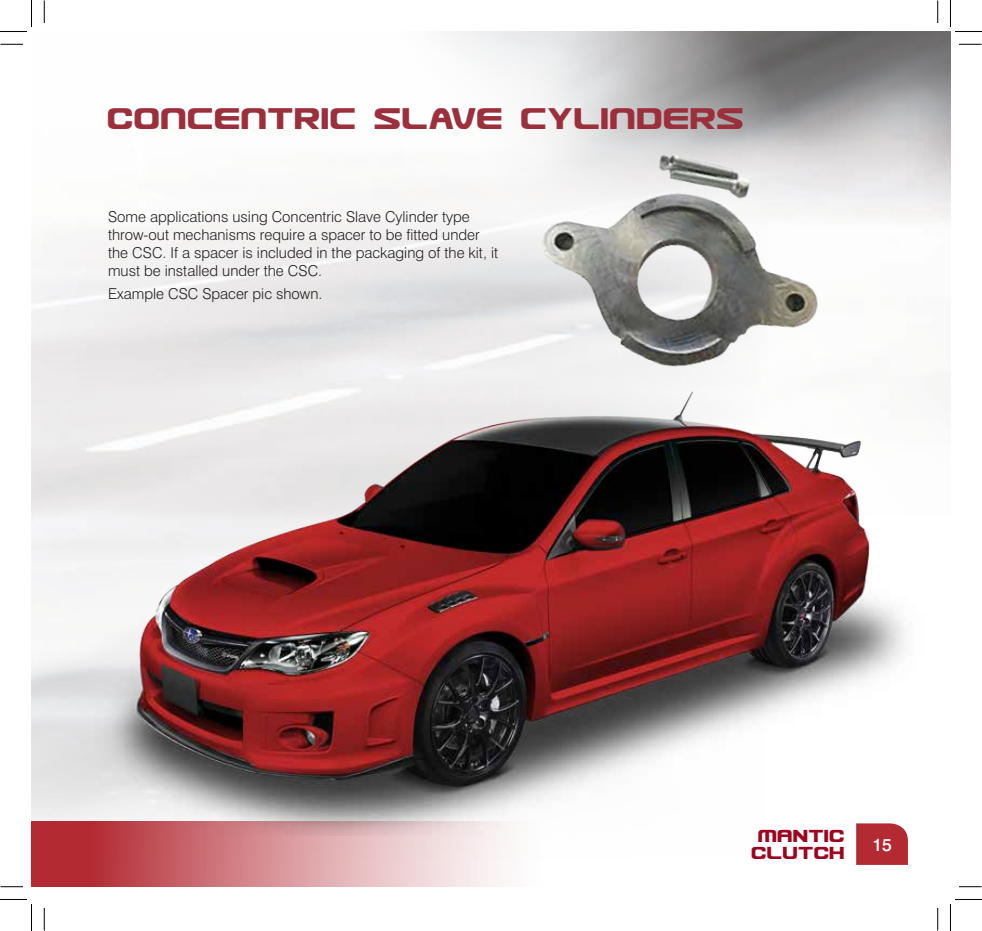
<style>
.page{position:relative;width:982px;height:931px;background:#fff}
.page>*{position:absolute;margin:0;border:0;box-sizing:border-box;transform-origin:0 0}
.t1{font:36px "Usuzi";color:#9b303c}
.t2{font:21px "Usuzi";color:#9d061f}
.t3{font:500 17.4px "Swiss 721 BT";color:#fff}
.t4{font:300 15px/18px "Swiss 721 BT";color:#231f20}
</style>
<div class="page">
<img style="left:768px;top:32px;width:182px;height:353px">
<svg style="left:856px;top:835px;width:51px;height:29px"></svg>
<img style="left:32px;top:32px;width:736px;height:788px">
<div style="left:32px;top:820px;width:556px;height:66px;background:linear-gradient(to right,#ae1e28,#fff)"></div>
<div style="left:32px;top:820px;width:31px;height:66px;background:#b32a33"></div>
<img style="left:488px;top:112px;width:388px;height:276px">
<img style="left:69px;top:388px;width:838px;height:447px">
<svg style="left:0;top:44px;width:23px;height:1px"></svg>
<svg style="left:959px;top:44px;width:22px;height:1px"></svg>
<svg style="left:0;top:886px;width:23px;height:1px"></svg>
<svg style="left:959px;top:886px;width:22px;height:1px"></svg>
<svg style="left:44px;top:0;width:1px;height:23px"></svg>
<svg style="left:44px;top:908px;width:1px;height:22px"></svg>
<svg style="left:937px;top:0;width:1px;height:23px"></svg>
<svg style="left:937px;top:908px;width:1px;height:22px"></svg>
<svg style="left:0;top:0;width:32px;height:32px"></svg>
<svg style="left:0;top:899px;width:32px;height:31px"></svg>
<svg style="left:950px;top:0;width:31px;height:32px"></svg>
<svg style="left:950px;top:899px;width:31px;height:31px"></svg>
<h1 class="t1" style="left:108px;top:100px;width:638px">Concentric slave cylinders</h1>
<p class="t4" style="left:108px;top:208px;width:391px">Some applications using Concentric Slave Cylinder type throw-out mechanisms require a spacer to be fitted under the CSC. If a spacer is included in the packaging of the kit, it must be installed under the CSC.</p>
<p class="t4" style="left:108px;top:284px;width:216px">Example CSC Spacer pic shown.</p>
<h2 class="t2" style="left:758px;top:824px;width:89px">MANTIC</h2>
<h2 class="t2" style="left:752px;top:842px;width:95px">CLUTCH</h2>
<p class="t3" style="left:872px;top:834px;width:21px">15</p>
</div>
